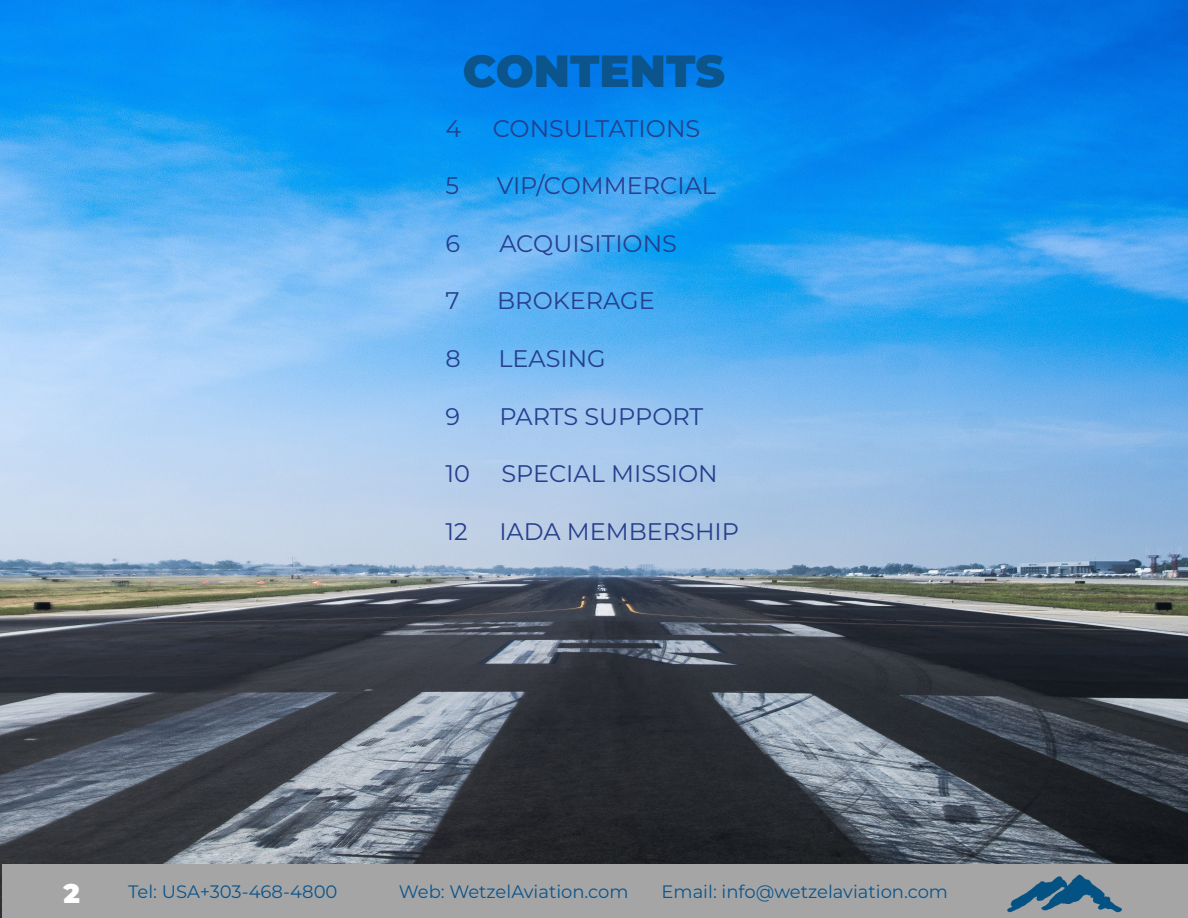
<style>
.page{position:relative;width:1188px;height:918px;background:#fff}
.page>*{position:absolute;margin:0;border:0;box-sizing:border-box;transform-origin:0 0}
.t1{font:900 45px "Montserrat";color:#0b558c}
.t2{font:900 27px "Montserrat";color:#fff}
.t3{font:24px "Montserrat";color:#253f8e}
.t4{font:18px "Montserrat";color:#0b558c}
</style>
<div class="page">
<img style="left:0;top:0;width:1188px;height:918px">
<div style="left:2px;top:864px;width:1186px;height:54px;background:#a6a5a5"></div>
<img style="left:1007px;top:874px;width:115px;height:39px">
<p class="t1" style="left:463px;top:37px;width:264px">CONTENTS</p>
<p class="t3" style="left:445px;top:112px;width:17px">4</p>
<p class="t3" style="left:493px;top:112px;width:209px">CONSULTATIONS</p>
<p class="t3" style="left:445px;top:169px;width:15px">5</p>
<p class="t3" style="left:497px;top:169px;width:221px">VIP/COMMERCIAL</p>
<p class="t3" style="left:445px;top:227px;width:16px">6</p>
<p class="t3" style="left:499px;top:227px;width:179px">ACQUISITIONS</p>
<p class="t3" style="left:445px;top:284px;width:16px">7</p>
<p class="t3" style="left:497px;top:284px;width:159px">BROKERAGE</p>
<p class="t3" style="left:445px;top:342px;width:17px">8</p>
<p class="t3" style="left:498px;top:342px;width:109px">LEASING</p>
<p class="t3" style="left:445px;top:400px;width:16px">9</p>
<p class="t3" style="left:499px;top:400px;width:206px">PARTS SUPPORT</p>
<p class="t3" style="left:445px;top:457px;width:26px">10</p>
<p class="t3" style="left:501px;top:457px;width:218px">SPECIAL MISSION</p>
<p class="t3" style="left:445px;top:515px;width:24px">12</p>
<p class="t3" style="left:499px;top:515px;width:241px">IADA MEMBERSHIP</p>
<p class="t2" style="left:64px;top:873px;width:18px">2</p>
<p class="t4" style="left:128px;top:879px;width:211px">Tel: USA+303-468-4800</p>
<p class="t4" style="left:399px;top:879px;width:231px">Web: WetzelAviation.com</p>
<p class="t4" style="left:662px;top:879px;width:288px">Email: info@wetzelaviation.com</p>
</div>
